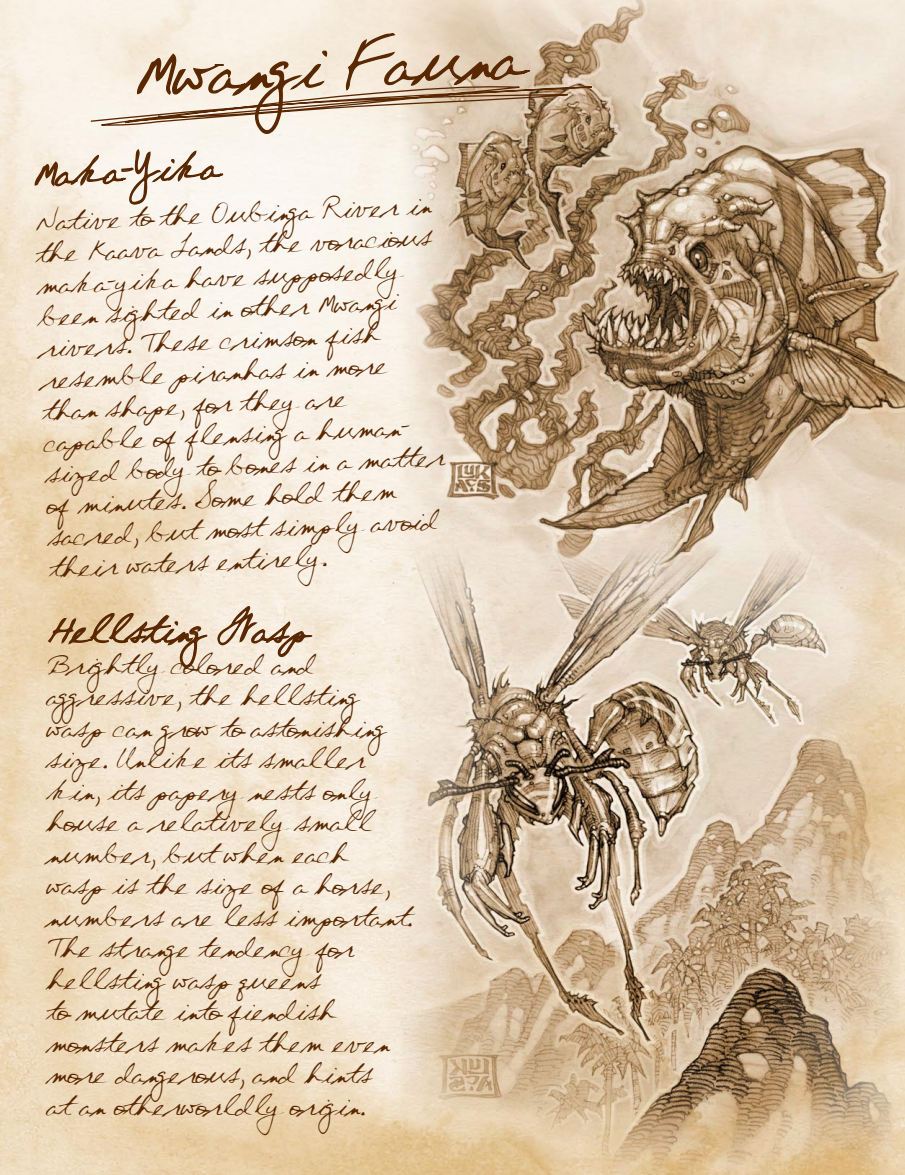
<style>
.page{position:relative;width:905px;height:1175px;background:#fff}
.page>*{position:absolute;margin:0;border:0;box-sizing:border-box;transform-origin:0 0}
.t1{font:63px "Wendy";color:#592700}
.t2{font:36px "Wendy";letter-spacing:-.11em;color:#592700}
.t3{font:27px/31.5px "Wendy";letter-spacing:-.11em;color:#592700}
</style>
<div class="page">
<img style="left:399px;top:0;width:505px;height:546px">
<img style="left:391px;top:546px;width:513px;height:629px">
<svg style="left:47px;top:605px;width:266px;height:78px;background:#e0ccb4"></svg>
<svg style="left:25px;top:25px;width:578px;height:202px;background:#ddcebd"></svg>
<p class="t1" style="left:126px;top:38px;width:395px;rotate:-3deg">Mwangi Fauna</p>
<p class="t2" style="left:29px;top:153px;width:190px;rotate:-3deg">Maka-Yika</p>
<p class="t3" style="left:28px;top:208px;width:404px;rotate:-3deg">Native to the Oubinga River in the Kaava Lands, the voracious maka-yika have supposedly been sighted in other Mwangi rivers. These crimson fish resemble piranhas in more than shape, for they are capable of flensing a human&shy;sized body to bones in a matter of minutes. Some hold them sacred, but most simply avoid their waters entirely.</p>
<p class="t2" style="left:44px;top:609px;width:266px">Hellsting Wasp</p>
<p class="t3" style="left:44px;top:648px;width:369px">Brightly colored and aggressive, the hellsting wasp can grow to astonishing size. Unlike its smaller kin, its papery nests only house a relatively small number, but when each wasp is the size of a horse, numbers are less important.<br>The strange tendency for hellsting wasp queens<br>to mutate into fiendish monsters makes them even more dangerous, and hints<br>at an otherworldly origin.</p>
</div>
